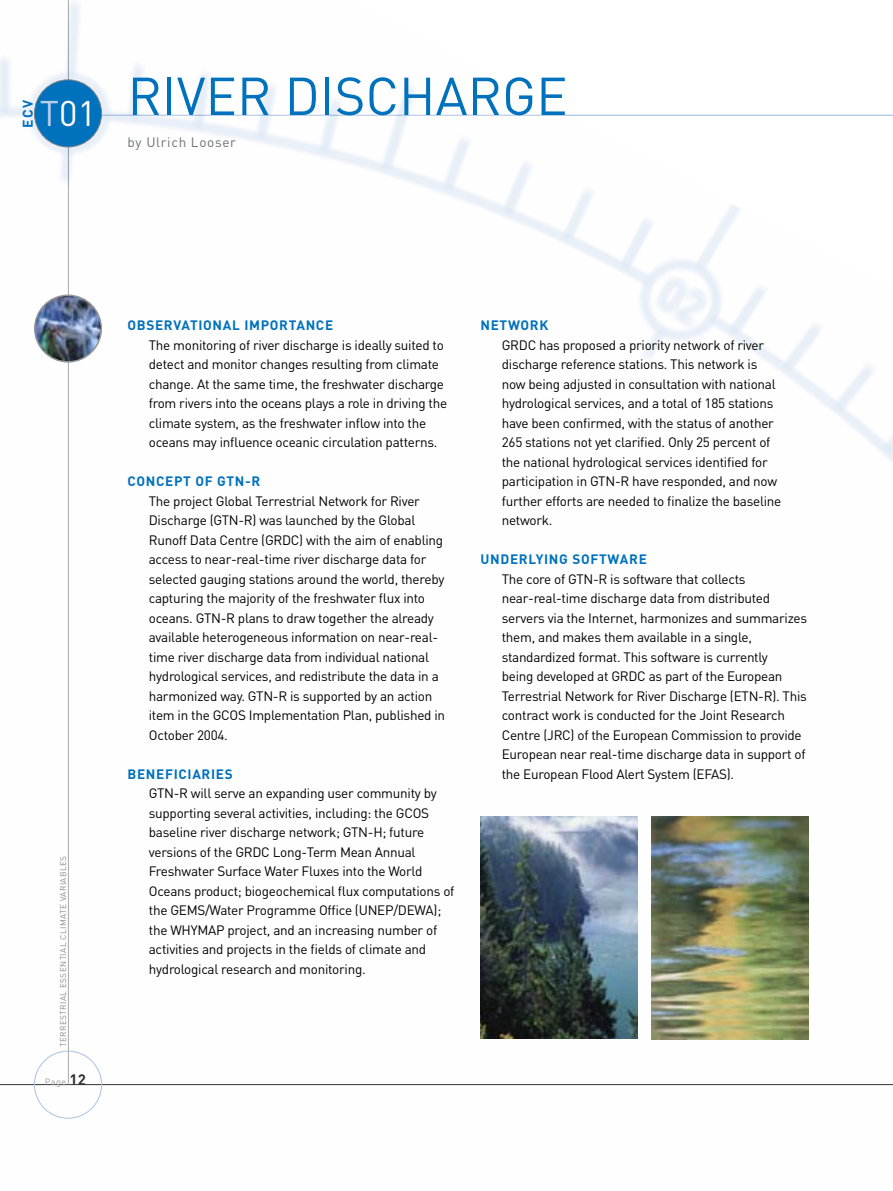
<style>
.page{position:relative;width:893px;height:1191px;background:#fff}
.page>*{position:absolute;margin:0;border:0;box-sizing:border-box;transform-origin:0 0}
.t1{font:52.5px "DIN";color:#0071bc}
.t2{font:35.25px "DIN";color:#fff}
.t3{font:700 13.95px "DIN";color:#0071bc}
.t4{font:13.5px/19.5px "DIN";letter-spacing:-.02em;color:#000}
.t5{font:700 13.5px "DIN";letter-spacing:.05em;color:#0071bc}
.t6{font:13.5px "DIN";letter-spacing:.05em;color:#6d6f71}
.t7{font:9px "DIN";color:#808284}
.t8{font:8.25px "DIN";letter-spacing:.05em;color:#6d6f71}
.s1{color:#bacdea}
.s2{font-weight:700;font-size:15px;color:#000}
</style>
<div class="page">
<img style="left:0;top:0;width:893px;height:1119px">
<div style="left:34px;top:80px;width:68px;height:67px;background:#0071bc;border-radius:50%"></div>
<div style="left:34px;top:79px;width:68px;height:68px;border:1px solid #808284;border-radius:50%"></div>
<img style="left:35px;top:295px;width:66px;height:67px;border-radius:50%">
<div style="left:34px;top:294px;width:68px;height:68px;border:2px solid #939598;border-radius:50%"></div>
<img style="left:480px;top:816px;width:158px;height:222px">
<img style="left:651px;top:816px;width:158px;height:223px">
<p class="t3" style="left:19px;top:128px;width:29px;rotate:-90deg">ECV</p>
<h2 class="t2" style="left:40px;top:92px;width:58px"><span class="s1">T</span>01</h2>
<h1 class="t1" style="left:128px;top:63px;width:61px">River</h1>
<h1 class="t1" style="left:284px;top:63px;width:63px">Disch</h1>
<h1 class="t1" style="left:435px;top:63px;width:64px">arge</h1>
<p class="t6" style="left:128px;top:134px;width:110px">by Ulrich Looser</p>
<p class="t8" style="left:58px;top:1047px;width:191px;rotate:-90deg">terrestrial essential climate variables</p>
<p class="t7" style="left:45px;top:1075px;width:41px">Page <span class="s2">12</span></p>
<p class="t5" style="left:128px;top:316px;width:56px">OBSERVATIONA</p>
<p class="t5" style="left:232px;top:316px;width:67px">L IMPORTANCE</p>
<p class="t4" style="left:149px;top:335px;width:300px">The monitoring of river discharge is ideally suited to detect and monitor changes resulting from climate change. At the same time, the freshwater discharge from rivers into the oceans plays a role in driving the climate system, as the freshwater inflow into the oceans may influence oceanic circulation patterns.</p>
<p class="t5" style="left:128px;top:472px;width:19px">CONCEPT</p>
<p class="t5" style="left:195px;top:472px;width:65px">OF GTN-R</p>
<p class="t4" style="left:149px;top:491px;width:298px">The project Global Terrestrial Network for River Discharge (GTN-R) was launched by the Global Runoff Data Centre (GRDC) with the aim of enabling access to near-real-time river discharge data for selected gauging stations around the world, thereby capturing the majority of the freshwater flux into oceans. GTN-R plans to draw together the already available heterogeneous information on near-real&shy;time river discharge data from individual national hydrological services, and redistribute the data in a harmonized way. GTN-R is supported by an action item in the GCOS Implementation Plan, published in October 2004.</p>
<p class="t5" style="left:128px;top:765px;width:10px">BENEFICIA</p>
<p class="t5" style="left:202px;top:765px;width:18px">RIES</p>
<p class="t4" style="left:149px;top:783px;width:307px">GTN-R will serve an expanding user community by supporting several activities, including: the GCOS baseline river discharge network; GTN-H; future versions of the GRDC Long-Term Mean Annual Freshwater Surface Water Fluxes into the World Oceans product; biogeochemical flux computations of the GEMS/Water Programme Office (UNEP/DEWA); the WHYMAP project, and an increasing number of activities and projects in the fields of climate and hydrological research and monitoring.</p>
<p class="t5" style="left:480px;top:316px;width:21px">NETWO</p>
<p class="t5" style="left:530px;top:316px;width:20px">RK</p>
<p class="t4" style="left:502px;top:335px;width:281px">GRDC has proposed a priority network of river discharge reference stations. This network is now being adjusted in consultation with national hydrological services, and a total of 185 stations have been confirmed, with the status of another 265 stations not yet clarified. Only 25 percent of the national hydrological services identified for participation in GTN-R have responded, and now further efforts are needed to finalize the baseline network.</p>
<p class="t5" style="left:480px;top:550px;width:72px">UN DERLYING</p>
<p class="t5" style="left:572px;top:550px;width:11px">SOFTWA</p>
<p class="t5" style="left:629px;top:550px;width:17px">RE</p>
<p class="t4" style="left:502px;top:569px;width:307px">The core of GTN-R is software that collects near-real-time discharge data from distributed servers via the Internet, harmonizes and summarizes them, and makes them available in a single, standardized format. This software is currently<br>being developed at GRDC as part of the European Terrestrial Network for River Discharge (ETN-R). This contract work is conducted for the Joint Research Centre (JRC) of the European Commission to provide European near real-time discharge data in support of the European Flood Alert System (EFAS).</p>
</div>
